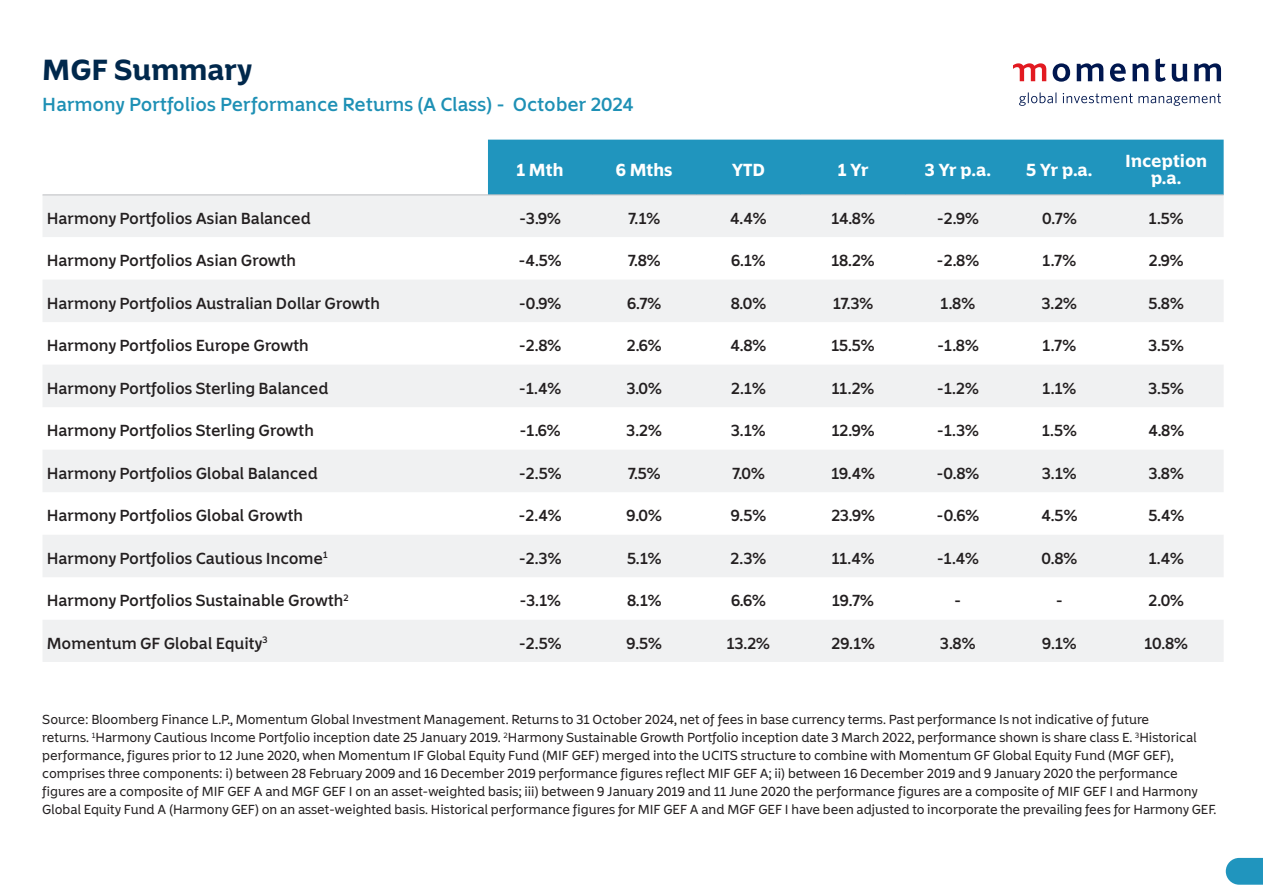
<style>
.page{position:relative;width:1263px;height:893px;background:#fff}
.page>*{position:absolute;margin:0;border:0;box-sizing:border-box;transform-origin:0 0}
.t1{font:700 30px "The Curve";color:#00284c}
.t2{font:500 19.5px "The Curve";letter-spacing:.005em;color:#1e90b5}
.t3{font:700 18px/16.5px "The Curve";color:#fff;text-align:center}
.t4{font:500 16.5px "The Curve";color:#231f20}
.Disclaimer_Text{font:13.5px/18px "The Curve";color:#231f20}
</style>
<div class="page">
<div style="left:488px;top:140px;width:736px;height:55px;background:#2095be"></div>
<svg style="left:43px;top:196px;width:1180px;height:466px;fill:#f0f1f2"></svg>
<hr style="left:43px;top:195px;width:445px;height:1px;background:#bcbdc0">
<hr style="left:488px;top:195px;width:104px;height:1px;background:#bcbdc0">
<hr style="left:592px;top:195px;width:104px;height:1px;background:#bcbdc0">
<hr style="left:696px;top:195px;width:104px;height:1px;background:#bcbdc0">
<hr style="left:800px;top:195px;width:106px;height:1px;background:#bcbdc0">
<hr style="left:906px;top:195px;width:104px;height:1px;background:#bcbdc0">
<hr style="left:1010px;top:195px;width:99px;height:1px;background:#bcbdc0">
<hr style="left:1109px;top:195px;width:115px;height:1px;background:#bcbdc0">
<svg style="left:1019px;top:92px;width:37px;height:14px"></svg>
<svg style="left:1063px;top:93px;width:158px;height:13px"></svg>
<svg style="left:1053px;top:58px;width:168px;height:24px"></svg>
<svg style="left:1013px;top:63px;width:33px;height:18px"></svg>
<svg style="left:1226px;top:858px;width:37px;height:27px"></svg>
<p class="t1" style="left:42px;top:50px;width:211px">MGF Summary</p>
<p class="t2" style="left:42px;top:93px;width:593px">Harmony Portfolios Performance Returns (A Class) - October 2024</p>
<p class="t3" style="left:516px;top:161px;width:49px">1 Mth</p>
<p class="t3" style="left:616px;top:161px;width:58px">6 Mths</p>
<p class="t3" style="left:732px;top:161px;width:35px">YTD</p>
<p class="t3" style="left:838px;top:161px;width:32px">1 Yr</p>
<p class="t3" style="left:925px;top:161px;width:68px">3 Yr p.a.</p>
<p class="t3" style="left:1026px;top:161px;width:68px">5 Yr p.a.</p>
<p class="t3" style="left:1125px;top:153px;width:83px">Inception p.a.</p>
<p class="t4" style="left:47px;top:208px;width:266px">Harmony Portfolios Asian Balanced</p>
<p class="t4" style="left:519px;top:208px;width:43px">-3.9%</p>
<p class="t4" style="left:628px;top:208px;width:33px">7.1%</p>
<p class="t4" style="left:730px;top:208px;width:38px">4.4%</p>
<p class="t4" style="left:831px;top:208px;width:45px">14.8%</p>
<p class="t4" style="left:937px;top:208px;width:44px">-2.9%</p>
<p class="t4" style="left:1042px;top:208px;width:36px">0.7%</p>
<p class="t4" style="left:1149px;top:208px;width:36px">1.5%</p>
<p class="t4" style="left:47px;top:250px;width:251px">Harmony Portfolios Asian Growth</p>
<p class="t4" style="left:518px;top:250px;width:45px">-4.5%</p>
<p class="t4" style="left:628px;top:250px;width:34px">7.8%</p>
<p class="t4" style="left:731px;top:250px;width:36px">6.1%</p>
<p class="t4" style="left:832px;top:250px;width:45px">18.2%</p>
<p class="t4" style="left:936px;top:250px;width:44px">-2.8%</p>
<p class="t4" style="left:1042px;top:250px;width:35px">1.7%</p>
<p class="t4" style="left:1149px;top:250px;width:36px">2.9%</p>
<p class="t4" style="left:47px;top:293px;width:335px">Harmony Portfolios Australian Dollar Growth</p>
<p class="t4" style="left:519px;top:293px;width:44px">-0.9%</p>
<p class="t4" style="left:627px;top:293px;width:36px">6.7%</p>
<p class="t4" style="left:731px;top:293px;width:37px">8.0%</p>
<p class="t4" style="left:833px;top:293px;width:42px">17.3%</p>
<p class="t4" style="left:940px;top:293px;width:36px">1.8%</p>
<p class="t4" style="left:1042px;top:293px;width:37px">3.2%</p>
<p class="t4" style="left:1148px;top:293px;width:37px">5.8%</p>
<p class="t4" style="left:47px;top:335px;width:264px">Harmony Portfolios Europe Growth</p>
<p class="t4" style="left:519px;top:335px;width:44px">-2.8%</p>
<p class="t4" style="left:627px;top:335px;width:36px">2.6%</p>
<p class="t4" style="left:730px;top:335px;width:37px">4.8%</p>
<p class="t4" style="left:831px;top:335px;width:45px">15.5%</p>
<p class="t4" style="left:937px;top:335px;width:43px">-1.8%</p>
<p class="t4" style="left:1042px;top:335px;width:35px">1.7%</p>
<p class="t4" style="left:1148px;top:335px;width:37px">3.5%</p>
<p class="t4" style="left:47px;top:378px;width:283px">Harmony Portfolios Sterling Balanced</p>
<p class="t4" style="left:519px;top:378px;width:44px">-1.4%</p>
<p class="t4" style="left:627px;top:378px;width:37px">3.0%</p>
<p class="t4" style="left:731px;top:378px;width:36px">2.1%</p>
<p class="t4" style="left:832px;top:378px;width:44px">11.2%</p>
<p class="t4" style="left:937px;top:378px;width:43px">-1.2%</p>
<p class="t4" style="left:1042px;top:378px;width:35px">1.1%</p>
<p class="t4" style="left:1148px;top:378px;width:37px">3.5%</p>
<p class="t4" style="left:47px;top:420px;width:269px">Harmony Portfolios Sterling Growth</p>
<p class="t4" style="left:519px;top:420px;width:43px">-1.6%</p>
<p class="t4" style="left:627px;top:420px;width:37px">3.2%</p>
<p class="t4" style="left:731px;top:420px;width:36px">3.1%</p>
<p class="t4" style="left:832px;top:420px;width:44px">12.9%</p>
<p class="t4" style="left:937px;top:420px;width:43px">-1.3%</p>
<p class="t4" style="left:1042px;top:420px;width:36px">1.5%</p>
<p class="t4" style="left:1148px;top:420px;width:37px">4.8%</p>
<p class="t4" style="left:47px;top:463px;width:273px">Harmony Portfolios Global Balanced</p>
<p class="t4" style="left:519px;top:463px;width:44px">-2.5%</p>
<p class="t4" style="left:628px;top:463px;width:34px">7.5%</p>
<p class="t4" style="left:732px;top:463px;width:34px">7.0%</p>
<p class="t4" style="left:831px;top:463px;width:45px">19.4%</p>
<p class="t4" style="left:936px;top:463px;width:44px">-0.8%</p>
<p class="t4" style="left:1042px;top:463px;width:36px">3.1%</p>
<p class="t4" style="left:1149px;top:463px;width:37px">3.8%</p>
<p class="t4" style="left:47px;top:505px;width:258px">Harmony Portfolios Global Growth</p>
<p class="t4" style="left:518px;top:505px;width:45px">-2.4%</p>
<p class="t4" style="left:627px;top:505px;width:37px">9.0%</p>
<p class="t4" style="left:731px;top:505px;width:37px">9.5%</p>
<p class="t4" style="left:831px;top:505px;width:45px">23.9%</p>
<p class="t4" style="left:937px;top:505px;width:44px">-0.6%</p>
<p class="t4" style="left:1041px;top:505px;width:37px">4.5%</p>
<p class="t4" style="left:1148px;top:505px;width:37px">5.4%</p>
<p class="t4" style="left:47px;top:548px;width:282px">Harmony Portfolios Cautious Income<sup>1</sup></p>
<p class="t4" style="left:519px;top:548px;width:44px">-2.3%</p>
<p class="t4" style="left:627px;top:548px;width:36px">5.1%</p>
<p class="t4" style="left:731px;top:548px;width:37px">2.3%</p>
<p class="t4" style="left:832px;top:548px;width:44px">11.4%</p>
<p class="t4" style="left:937px;top:548px;width:44px">-1.4%</p>
<p class="t4" style="left:1041px;top:548px;width:37px">0.8%</p>
<p class="t4" style="left:1149px;top:548px;width:37px">1.4%</p>
<p class="t4" style="left:47px;top:590px;width:303px">Harmony Portfolios Sustainable Growth<sup>2</sup></p>
<p class="t4" style="left:519px;top:590px;width:43px">-3.1%</p>
<p class="t4" style="left:627px;top:590px;width:36px">8.1%</p>
<p class="t4" style="left:731px;top:590px;width:36px">6.6%</p>
<p class="t4" style="left:832px;top:590px;width:43px">19.7%</p>
<p class="t4" style="left:954px;top:590px;width:9px">-</p>
<p class="t4" style="left:1056px;top:590px;width:9px">-</p>
<p class="t4" style="left:1148px;top:590px;width:37px">2.0%</p>
<p class="t4" style="left:47px;top:633px;width:222px">Momentum GF Global Equity<sup>3</sup></p>
<p class="t4" style="left:519px;top:633px;width:44px">-2.5%</p>
<p class="t4" style="left:626px;top:633px;width:37px">9.5%</p>
<p class="t4" style="left:727px;top:633px;width:44px">13.2%</p>
<p class="t4" style="left:831px;top:633px;width:45px">29.1%</p>
<p class="t4" style="left:940px;top:633px;width:37px">3.8%</p>
<p class="t4" style="left:1042px;top:633px;width:36px">9.1%</p>
<p class="t4" style="left:1144px;top:633px;width:45px">10.8%</p>
<p class="Disclaimer_Text" style="left:42px;top:710px;width:1175px">Source: Bloomberg Finance L.P., Momentum Global Investment Management. Returns to 31 October 2024, net of fees in base currency terms. Past performance Is not indicative of future<br>returns. <sup>1</sup>Harmony Cautious Income Portfolio inception date 25 January 2019. <sup>2</sup>Harmony Sustainable Growth Portfolio inception date 3 March 2022, performance shown is share class E. <sup>3</sup>Historical performance, figures prior to 12 June 2020, when Momentum IF Global Equity Fund (MIF GEF) merged into the UCITS structure to combine with Momentum GF Global Equity Fund (MGF GEF), comprises three components: i) between 28 February 2009 and 16 December 2019 performance figures reflect MIF GEF A; ii) between 16 December 2019 and 9 January 2020 the performance figures are a composite of MIF GEF A and MGF GEF I on an asset-weighted basis; iii) between 9 January 2019 and 11 June 2020 the performance figures are a composite of MIF GEF I and Harmony Global Equity Fund A (Harmony GEF) on an asset-weighted basis. Historical performance figures for MIF GEF A and MGF GEF I have been adjusted to incorporate the prevailing fees for Harmony GEF.</p>
</div>
